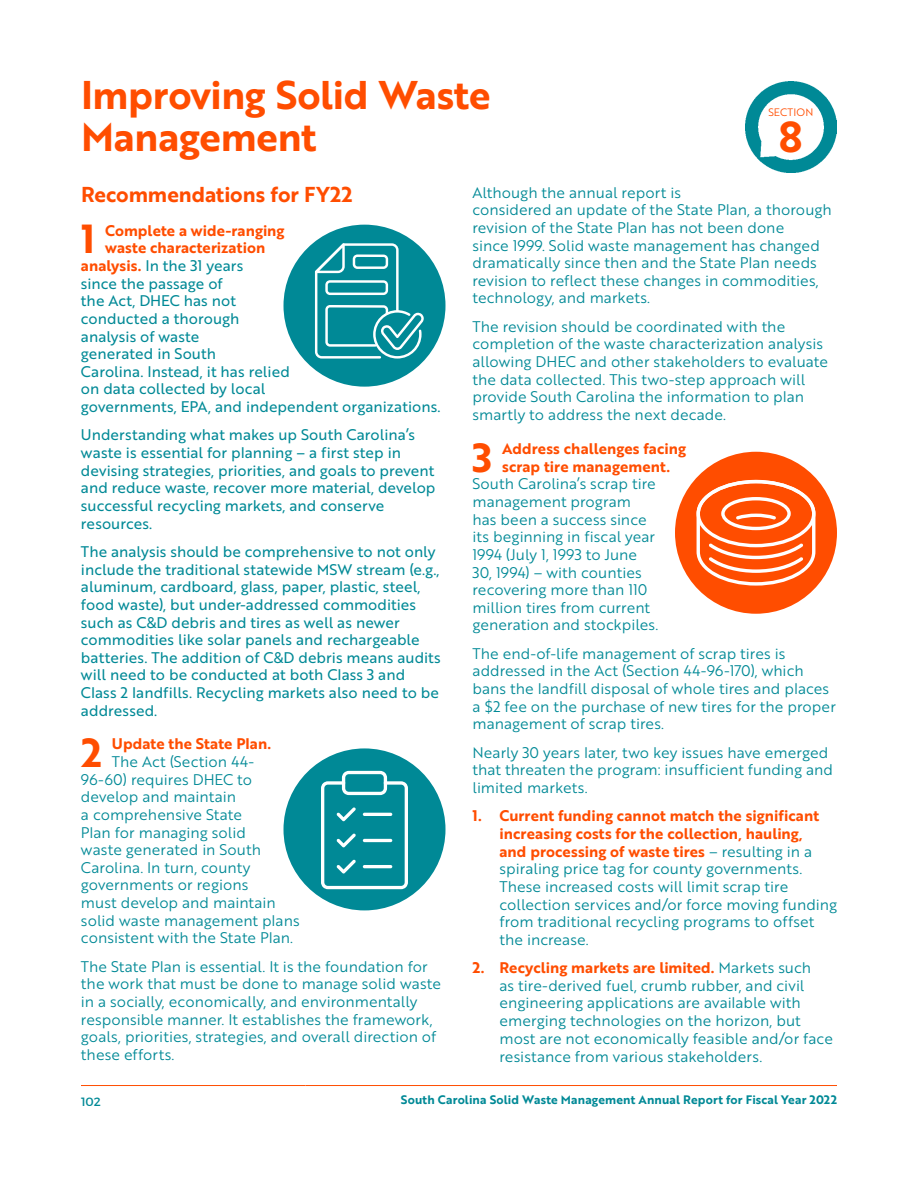
<style>
.page{position:relative;width:918px;height:1188px;background:#fff}
.page>*{position:absolute;margin:0;border:0;box-sizing:border-box;transform-origin:0 0}
.t1{font:42px "Brother 1816 Bold";color:#ff4d00}
.t2{font:39.45px "Brother 1816 Bold";color:#ff4d00}
.t3{font:39px/42px "Brother 1816 Bold";letter-spacing:-.005em;color:#ff4d00}
.t4{font:21px "Brother 1816 Bold";color:#ff4d00}
.t5{font:15px/17.7px "Brother 1816 Book";letter-spacing:.005em;color:#008996}
.t6{font:15px/17.5px "Brother 1816 Regular";letter-spacing:.005em;color:#008996}
.t7{font:15px/17.7px "Brother 1816 Bold";letter-spacing:.005em;color:#ff4d00}
.t8{font:12px "Brother 1816 Bold";letter-spacing:.015em;color:#008996}
.t9{font:12px "Montserrat";color:#008996}
.t10{font:10.5px "Brother 1816 Book";letter-spacing:.015em;color:#ff4d00}
.s1{font-family:"Brother 1816 Bold";color:#ff4d00}
.s2{font-family:"Brother 1816 Book";color:#008996}
</style>
<div class="page">
<hr style="left:81px;top:1085px;width:225px;height:1px;background:#ff4d00">
<hr style="left:306px;top:1085px;width:531px;height:1px;background:#ff4d00">
<img style="left:745px;top:81px;width:92px;height:92px">
<div style="left:284px;top:225px;width:162px;height:162px;background:#008996;border-radius:50%"></div>
<div style="left:284px;top:748px;width:162px;height:162px;background:#008996;border-radius:50%"></div>
<div style="left:675px;top:452px;width:162px;height:162px;background:#ff4d00;border-radius:50%"></div>
<svg style="left:315px;top:243px;width:109px;height:116px"></svg>
<svg style="left:697px;top:480px;width:118px;height:106px"></svg>
<svg style="left:321px;top:771px;width:87px;height:118px"></svg>
<hr style="left:363px;top:813px;width:29px;height:3px;background:#fff;border-radius:2px">
<h3 class="t3" style="left:81px;top:73px;width:411px">Improving Solid Waste<br>Management</h3>
<h3 class="t4" style="left:81px;top:178px;width:273px">Recommendations for FY22</h3>
<h2 class="t2" style="left:81px;top:209px;width:16px">1</h2>
<p class="t7" style="left:105px;top:221px;width:181px">Complete a wide-ranging waste characterization</p>
<p class="t6" style="left:81px;top:256px;width:361px"><span class="s1">analysis.</span> In the 31 years<br>since the passage of<br>the Act, DHEC has not<br>conducted a thorough<br>analysis of waste<br>generated in South<br>Carolina. Instead, it has relied<br>on data collected by local<br>governments, EPA, and independent organizations.</p>
<p class="t6" style="left:81px;top:426px;width:356px">Understanding what makes up South Carolina’s waste is essential for planning – a first step in devising strategies, priorities, and goals to prevent and reduce waste, recover more material, develop successful recycling markets, and conserve resources.</p>
<p class="t6" style="left:81px;top:542px;width:361px">The analysis should be comprehensive to not only include the traditional statewide MSW stream (e.g., aluminum, cardboard, glass, paper, plastic, steel, food waste), but under-addressed commodities such as C&amp;D debris and tires as well as newer commodities like solar panels and rechargeable batteries. The addition of C&amp;D debris means audits will need to be conducted at both Class 3 and Class 2 landfills. Recycling markets also need to be addressed.</p>
<h2 class="t2" style="left:81px;top:723px;width:22px">2</h2>
<p class="t7" style="left:112px;top:735px;width:161px">Update the State Plan.</p>
<p class="t10" style="left:768px;top:104px;width:46px">SECTION</p>
<h1 class="t1" style="left:779px;top:105px;width:25px">8</h1>
<p class="t5" style="left:472px;top:183px;width:361px">Although the annual report is<br>considered an update of the State Plan, a thorough revision of the State Plan has not been done<br>since 1999. Solid waste management has changed dramatically since then and the State Plan needs revision to reflect these changes in commodities, technology, and markets.</p>
<p class="t5" style="left:472px;top:317px;width:357px">The revision should be coordinated with the completion of the waste characterization analysis allowing DHEC and other stakeholders to evaluate the data collected. This two-step approach will provide South Carolina the information to plan smartly to address the next decade.</p>
<h2 class="t2" style="left:472px;top:428px;width:21px">3</h2>
<p class="t7" style="left:502px;top:439px;width:185px">Address challenges facing scrap tire management.</p>
<p class="t5" style="left:473px;top:475px;width:187px">South Carolina’s scrap tire management program has been a success since its beginning in fiscal year<br>1994 (July 1, 1993 to June<br>30, 1994) – with counties recovering more than 110 million tires from current generation and stockpiles.</p>
<p class="t5" style="left:473px;top:644px;width:365px">The end-of-life management of scrap tires is addressed in the Act (Section 44-96-170), which bans the landfill disposal of whole tires and places a $2 fee on the purchase of new tires for the proper management of scrap tires.</p>
<p class="t5" style="left:473px;top:743px;width:362px">Nearly 30 years later, two key issues have emerged that threaten the program: insufficient funding and limited markets.</p>
<p class="t7" style="left:500px;top:807px;width:321px;text-indent:-27px">1. Current funding cannot match the significant increasing costs for the collection, hauling, and processing of waste tires <span class="s2">– resulting in a</span></p>
<p class="t5" style="left:500px;top:860px;width:339px">spiraling price tag for county governments.<br>These increased costs will limit scrap tire collection services and/or force moving funding from traditional recycling programs to offset the increase.</p>
<p class="t7" style="left:473px;top:958px;width:340px">2. Recycling markets are limited. <span class="s2">Markets such</span></p>
<p class="t5" style="left:500px;top:976px;width:335px">as tire-derived fuel, crumb rubber, and civil engineering applications are available with emerging technologies on the horizon, but most are not economically feasible and/or face resistance from various stakeholders.</p>
<p class="t5" style="left:81px;top:752px;width:220px;text-indent:31px">The Act (Section 44-<br>96-60) requires DHEC to develop and maintain<br>a comprehensive State<br>Plan for managing solid<br>waste generated in South<br>Carolina. In turn, county governments or regions<br>must develop and maintain solid waste management plans consistent with the State Plan.</p>
<p class="t5" style="left:81px;top:957px;width:362px">The State Plan is essential. It is the foundation for the work that must be done to manage solid waste in a socially, economically, and environmentally responsible manner. It establishes the framework, goals, priorities, strategies, and overall direction of these efforts.</p>
<p class="t9" style="left:81px;top:1094px;width:21px">102</p>
<p class="t8" style="left:401px;top:1091px;width:438px">South Carolina Solid Waste Management Annual Report for Fiscal Year 2022</p>
</div>
